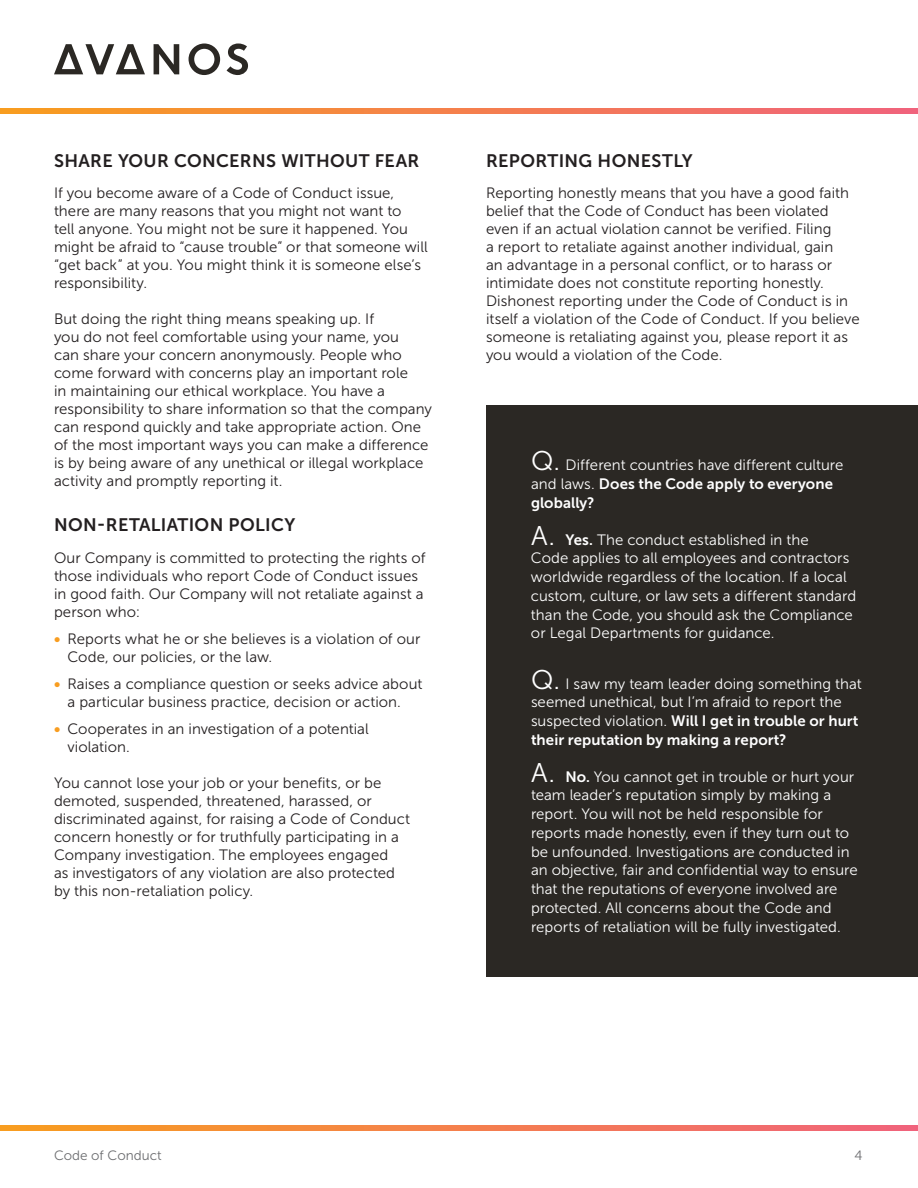
<style>
.page{position:relative;width:918px;height:1188px;background:#fff}
.page>*{position:absolute;margin:0;border:0;box-sizing:border-box;transform-origin:0 0}
.t1{font:18px "Museo Sans 700";letter-spacing:.02em;color:#231f20}
.t2{font:15px/18px "Museo Sans 300";letter-spacing:.005em;color:#231f20}
.t3{font:15px/18.8px "Museo Sans 300";letter-spacing:.005em;color:#fff}
.t4{font:15px/18.8px "Museo Sans 700";letter-spacing:.005em;color:#fff}
.t5{font:13.5px "Museo Sans 300";color:#6c6d70}
.s1{font-family:"Museo Sans 700";color:#f89d20}
.s2{font-size:27px}
.s3{font-family:"Museo Sans 300"}
.s4{font-family:"Museo Sans 700"}
</style>
<div class="page">
<svg style="left:0;top:108px;width:918px;height:6px;background:#f4804c"></svg>
<svg style="left:0;top:1125px;width:918px;height:6px;background:#f4804c"></svg>
<svg style="left:54px;top:44px;width:91px;height:30px"></svg>
<svg style="left:154px;top:44px;width:25px;height:30px"></svg>
<svg style="left:189px;top:44px;width:31px;height:31px"></svg>
<svg style="left:227px;top:43px;width:21px;height:32px"></svg>
<div style="left:486px;top:405px;width:432px;height:571px;background:#2b2824"></div>
<p class="t1" style="left:54px;top:150px;width:367px">SHARE YOUR CONCERNS WITHOUT FEAR</p>
<p class="t2" style="left:54px;top:184px;width:375px">If you become aware of a Code of Conduct issue, there are many reasons that you might not want to<br>tell anyone. You might not be sure it happened. You might be afraid to “cause trouble” or that someone will “get back” at you. You might think it is someone else’s responsibility.</p>
<p class="t2" style="left:54px;top:310px;width:380px">But doing the right thing means speaking up. If<br>you do not feel comfortable using your name, you<br>can share your concern anonymously. People who come forward with concerns play an important role<br>in maintaining our ethical workplace. You have a responsibility to share information so that the company can respond quickly and take appropriate action. One of the most important ways you can make a difference is by being aware of any unethical or illegal workplace activity and promptly reporting it.</p>
<p class="t1" style="left:54px;top:515px;width:243px">NON-RETALIATION POLICY</p>
<p class="t2" style="left:54px;top:548px;width:373px">Our Company is committed to protecting the rights of those individuals who report Code of Conduct issues in good faith. Our Company will not retaliate against a person who:</p>
<p class="t2" style="left:68px;top:629px;width:354px;text-indent:-14px"><span class="s1">•</span> Reports what he or she believes is a violation of our<br>Code, our policies, or the law.</p>
<p class="t2" style="left:54px;top:674px;width:370px;text-align:center"><span class="s1">•</span> Raises a compliance question or seeks advice about a particular business practice, decision or action.</p>
<p class="t2" style="left:68px;top:719px;width:303px;text-indent:-14px"><span class="s1">•</span> Cooperates in an investigation of a potential violation.</p>
<p class="t2" style="left:54px;top:773px;width:358px">You cannot lose your job or your benefits, or be demoted, suspended, threatened, harassed, or discriminated against, for raising a Code of Conduct concern honestly or for truthfully participating in a Company investigation. The employees engaged<br>as investigators of any violation are also protected by this non-retaliation policy.</p>
<p class="t1" style="left:486px;top:150px;width:208px">REPORTING HONESTLY</p>
<p class="t2" style="left:486px;top:184px;width:375px">Reporting honestly means that you have a good faith belief that the Code of Conduct has been violated even if an actual violation cannot be verified. Filing<br>a report to retaliate against another individual, gain<br>an advantage in a personal conflict, or to harass or intimidate does not constitute reporting honestly.<br>Dishonest reporting under the Code of Conduct is in itself a violation of the Code of Conduct. If you believe someone is retaliating against you, please report it as you would a violation of the Code.</p>
<p class="t3" style="left:531px;top:456px;width:314px"><span class="s2">Q.</span> Different countries have different culture</p>
<p class="t4" style="left:531px;top:474px;width:304px"><span class="s3">and laws.</span> Does the Code apply to everyone globally?</p>
<p class="t3" style="left:531px;top:530px;width:327px"><span class="s2">A.</span> <span class="s4">Yes.</span> The conduct established in the<br>Code applies to all employees and contractors worldwide regardless of the location. If a local custom, culture, or law sets a different standard than the Code, you should ask the Compliance or Legal Departments for guidance.</p>
<p class="t3" style="left:531px;top:674px;width:332px"><span class="s2">Q.</span> I saw my team leader doing something that seemed unethical, but I’m afraid to report the</p>
<p class="t4" style="left:531px;top:711px;width:329px"><span class="s3">suspected violation.</span> Will I get in trouble or hurt their reputation by making a report?</p>
<p class="t3" style="left:531px;top:767px;width:328px"><span class="s2">A.</span> <span class="s4">No.</span> You cannot get in trouble or hurt your team leader’s reputation simply by making a report. You will not be held responsible for reports made honestly, even if they turn out to be unfounded. Investigations are conducted in an objective, fair and confidential way to ensure that the reputations of everyone involved are protected. All concerns about the Code and reports of retaliation will be fully investigated.</p>
<p class="t5" style="left:54px;top:1148px;width:109px">Code of Conduct</p>
<p class="t5" style="left:854px;top:1148px;width:10px">4</p>
</div>
